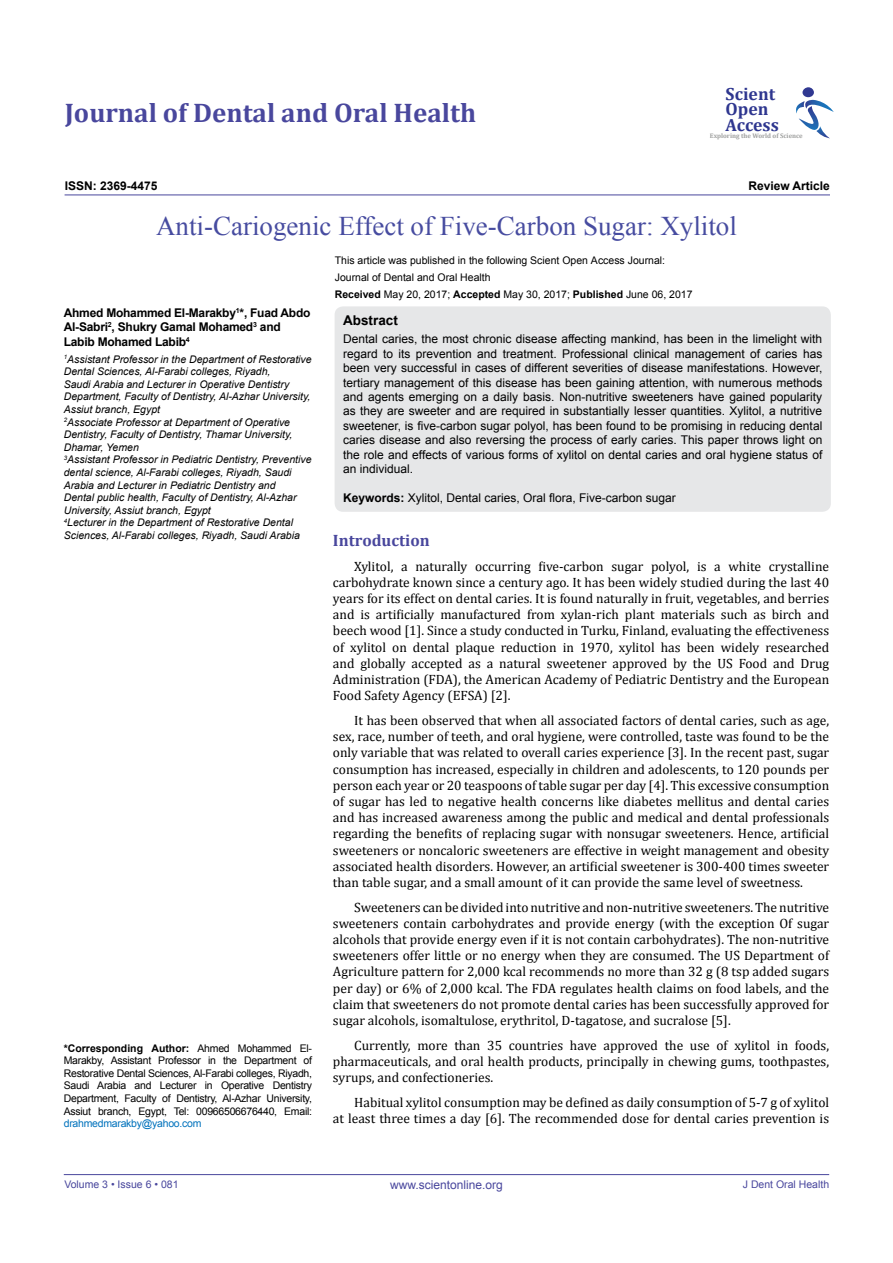
<style>
.page{position:relative;width:893px;height:1263px;background:#fff}
.page>*{position:absolute;margin:0;border:0;box-sizing:border-box;transform-origin:0 0}
.t1{font:27px "Times New Roman";color:#474ca0}
.t2{font:700 27px "Cambria";color:#49479d}
.t3{font:700 17.7px/15.5px "Cambria";color:#2e368f}
.t4{font:700 16.5px "Cambria";color:#49479d}
.t5{font:13.5px/16.2px "Cambria";color:#000;text-align:justify}
.t6{font:700 13.5px "Arial";color:#000}
.t7{font:12px/14.4px "Arial";color:#000;text-align:justify}
.t8{font:700 12px/14.4px "Arial";letter-spacing:-.02em;color:#000}
.t9{font:700 12px "Arial";color:#000}
.t10{font:12px "Arial";color:#49479d}
.t11{font:italic 10.5px/12.6px "Arial";color:#000}
.t12{font:10.5px/12.6px "Arial";color:#000;text-align:justify}
.t13{font:10.5px "Arial";color:#49479d}
.t14{font:10.5px "Arial";letter-spacing:-.025em;color:#0072bc}
.t15{font:700 6.6px "Cambria";color:#9e9f9e}
.s1{font-weight:700}
</style>
<div class="page">
<hr style="left:64px;top:1174px;width:765px;height:1px;background:#49479d">
<hr style="left:65px;top:195px;width:765px;height:1px;background:#49479d">
<div style="left:802px;top:87px;width:12px;height:10px;background:#303891;border-radius:50%"></div>
<svg style="left:796px;top:100px;width:38px;height:38px"></svg>
<div style="left:335px;top:306px;width:496px;height:206px;background:#e6e7e8;border-radius:9px"></div>
<h1 class="t2" style="left:65px;top:94px;width:413px">Journal of Dental and Oral Health</h1>
<h2 class="t3" style="left:725px;top:86px;width:55px">Scient<br>Open<br>Access</h2>
<p class="t15" style="left:710px;top:131px;width:94px">Exploring the World of Science</p>
<p class="t9" style="left:65px;top:178px;width:94px">ISSN: 2369-4475</p>
<p class="t9" style="left:748px;top:178px;width:83px">Review Article</p>
<h1 class="t1" style="left:156px;top:208px;width:582px">Anti-Cariogenic Effect of Five-Carbon Sugar: Xylitol</h1>
<p class="t8" style="left:64px;top:306px;width:248px">Ahmed Mohammed El-Marakby<sup>1</sup>*, Fuad Abdo<br>Al-Sabri<sup>2</sup>, Shukry Gamal Mohamed<sup>3</sup> and<br>Labib Mohamed Labib<sup>4</sup></p>
<p class="t11" style="left:64px;top:353px;width:249px"><sup>1</sup>Assistant Professor in the Department of Restorative Dental Sciences, Al-Farabi colleges, Riyadh,<br>Saudi Arabia and Lecturer in Operative Dentistry Department, Faculty of Dentistry, Al-Azhar University, Assiut branch, Egypt<br><sup>2</sup>Associate Professor at Department of Operative Dentistry, Faculty of Dentistry, Thamar University, Dhamar, Yemen<br><sup>3</sup>Assistant Professor in Pediatric Dentistry, Preventive dental science, Al-Farabi colleges, Riyadh, Saudi Arabia and Lecturer in Pediatric Dentistry and<br>Dental public health, Faculty of Dentistry, Al-Azhar University, Assiut branch, Egypt<br><sup>4</sup>Lecturer in the Department of Restorative Dental Sciences, Al-Farabi colleges, Riyadh, Saudi Arabia</p>
<p class="t12" style="left:64px;top:1042px;width:250px"><span class="s1">*Corresponding Author:</span> Ahmed Mohammed El-Marakby, Assistant Professor in the Department of Restorative Dental Sciences, Al-Farabi colleges, Riyadh, Saudi Arabia and Lecturer in Operative Dentistry Department, Faculty of Dentistry, Al-Azhar University, Assiut branch, Egypt, Tel: 00966506676440, Email:</p>
<p class="t14" style="left:64px;top:1116px;width:139px">drahmedmarakby@yahoo.com</p>
<p class="t12" style="left:335px;top:252px;width:359px;line-height:16.8px;text-align:left">This article was published in the following Scient Open Access Journal:<br>Journal of Dental and Oral Health<br><span class="s1">Received</span> May 20, 2017; <span class="s1">Accepted</span> May 30, 2017; <span class="s1">Published</span> June 06, 2017</p>
<p class="t6" style="left:343px;top:311px;width:56px">Abstract</p>
<p class="t7" style="left:343px;top:332px;width:481px">Dental caries, the most chronic disease affecting mankind, has been in the limelight with regard to its prevention and treatment. Professional clinical management of caries has been very successful in cases of different severities of disease manifestations. However, tertiary management of this disease has been gaining attention, with numerous methods and agents emerging on a daily basis. Non-nutritive sweeteners have gained popularity as they are sweeter and are required in substantially lesser quantities. Xylitol, a nutritive sweetener, is five-carbon sugar polyol, has been found to be promising in reducing dental caries disease and also reversing the process of early caries. This paper throws light on the role and effects of various forms of xylitol on dental caries and oral hygiene status of an individual.</p>
<p class="t7" style="left:343px;top:491px;width:334px"><span class="s1">Keywords:</span> Xylitol, Dental caries, Oral flora, Five-carbon sugar</p>
<p class="t4" style="left:333px;top:529px;width:98px">Introduction</p>
<p class="t5" style="left:333px;top:558px;width:498px;text-indent:21px">Xylitol, a naturally occurring five-carbon sugar polyol, is a white crystalline carbohydrate known since a century ago. It has been widely studied during the last 40 years for its effect on dental caries. It is found naturally in fruit, vegetables, and berries and is artificially manufactured from xylan-rich plant materials such as birch and beech wood [1]. Since a study conducted in Turku, Finland, evaluating the effectiveness of xylitol on dental plaque reduction in 1970, xylitol has been widely researched and globally accepted as a natural sweetener approved by the US Food and Drug Administration (FDA), the American Academy of Pediatric Dentistry and the European Food Safety Agency (EFSA) [2].</p>
<p class="t5" style="left:333px;top:712px;width:498px;text-indent:21px">It has been observed that when all associated factors of dental caries, such as age, sex, race, number of teeth, and oral hygiene, were controlled, taste was found to be the only variable that was related to overall caries experience [3]. In the recent past, sugar consumption has increased, especially in children and adolescents, to 120 pounds per person each year or 20 teaspoons of table sugar per day [4]. This excessive consumption of sugar has led to negative health concerns like diabetes mellitus and dental caries and has increased awareness among the public and medical and dental professionals regarding the benefits of replacing sugar with nonsugar sweeteners. Hence, artificial sweeteners or noncaloric sweeteners are effective in weight management and obesity associated health disorders. However, an artificial sweetener is 300-400 times sweeter than table sugar, and a small amount of it can provide the same level of sweetness.</p>
<p class="t5" style="left:333px;top:899px;width:498px;text-indent:21px">Sweeteners can be divided into nutritive and non-nutritive sweeteners. The nutritive sweeteners contain carbohydrates and provide energy (with the exception Of sugar alcohols that provide energy even if it is not contain carbohydrates). The non-nutritive sweeteners offer little or no energy when they are consumed. The US Department of Agriculture pattern for 2,000 kcal recommends no more than 32 g (8 tsp added sugars per day) or 6% of 2,000 kcal. The FDA regulates health claims on food labels, and the claim that sweeteners do not promote dental caries has been successfully approved for sugar alcohols, isomaltulose, erythritol, D-tagatose, and sucralose [5].</p>
<p class="t5" style="left:333px;top:1037px;width:498px;text-indent:21px">Currently, more than 35 countries have approved the use of xylitol in foods, pharmaceuticals, and oral health products, principally in chewing gums, toothpastes, syrups, and confectioneries.</p>
<p class="t5" style="left:333px;top:1094px;width:498px;text-align:right">Habitual xylitol consumption may be defined as daily consumption of 5-7 g of xylitol<br>at least three times a day [6]. The recommended dose for dental caries prevention is</p>
<p class="t13" style="left:64px;top:1178px;width:116px">Volume 3 • Issue 6 • 081</p>
<p class="t10" style="left:390px;top:1177px;width:114px">www.scientonline.org</p>
<p class="t13" style="left:743px;top:1178px;width:88px">J Dent Oral Health</p>
</div>
